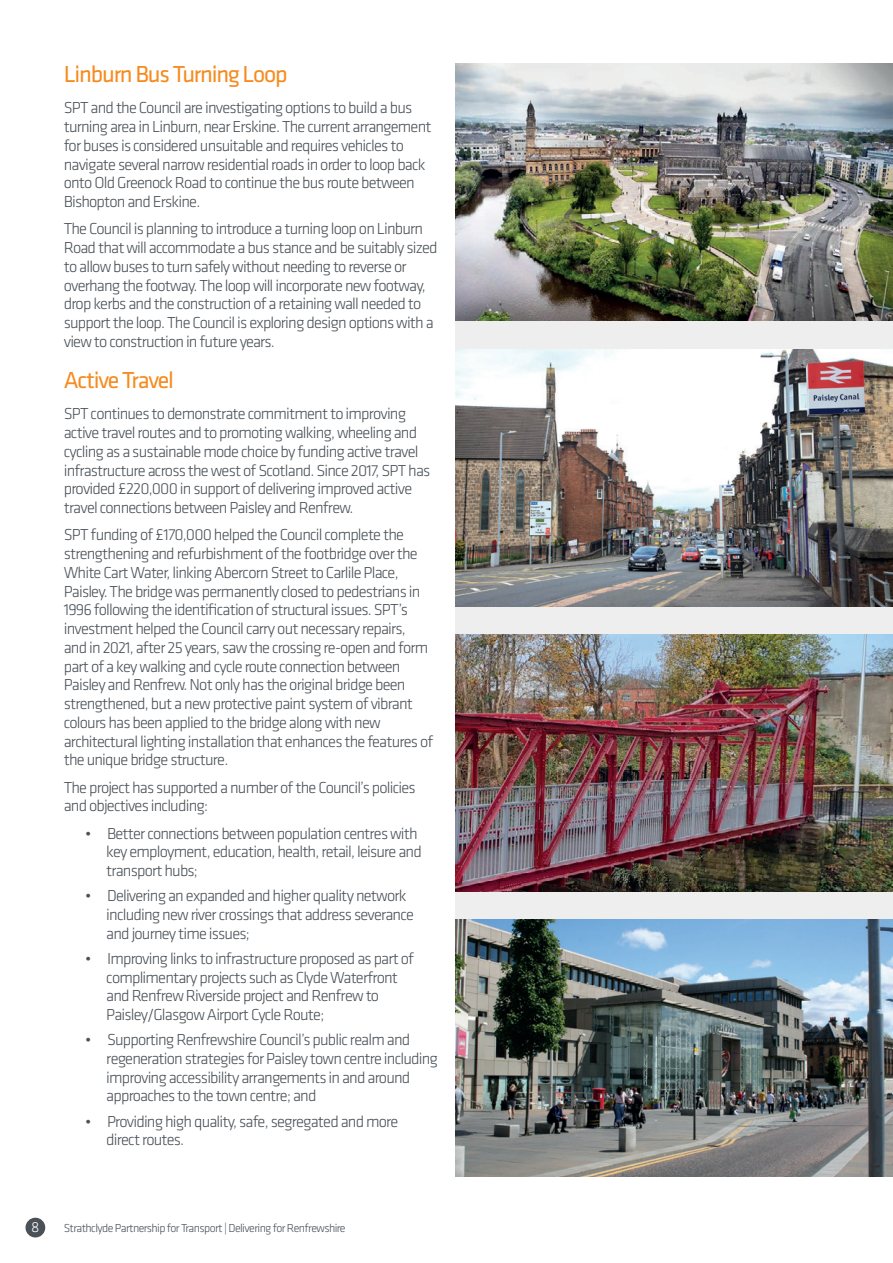
<style>
.page{position:relative;width:893px;height:1263px;background:#fff}
.page>*{position:absolute;margin:0;border:0;box-sizing:border-box;transform-origin:0 0}
.t1{font:24px "Klavika";letter-spacing:-.05em;color:#f68b1f}
.t2{font:300 16.5px/18.8px "Klavika";letter-spacing:-.05em;color:#4a5157}
.t3{font:300 15px "Klavika";color:#fff}
.t4{font:300 12px "Klavika";letter-spacing:-.05em;color:#4a5157}
</style>
<div class="page">
<div style="left:26px;top:1218px;width:19px;height:19px;background:#4a5157;border-radius:50%"></div>
<div style="left:455px;top:64px;width:438px;height:1113px;background:#eeeeef"></div>
<img style="left:455px;top:634px;width:438px;height:257px">
<img style="left:455px;top:64px;width:438px;height:257px">
<img style="left:455px;top:920px;width:438px;height:257px">
<img style="left:455px;top:349px;width:438px;height:257px">
<h1 class="t1" style="left:64px;top:58px;width:225px">Linburn Bus Turning Loop</h1>
<p class="t2" style="left:64px;top:98px;width:369px">SPT and the Council are investigating options to build a bus turning area in Linburn, near Erskine. The current arrangement for buses is considered unsuitable and requires vehicles to navigate several narrow residential roads in order to loop back onto Old Greenock Road to continue the bus route between Bishopton and Erskine.</p>
<p class="t2" style="left:64px;top:219px;width:375px">The Council is planning to introduce a turning loop on Linburn Road that will accommodate a bus stance and be suitably sized to allow buses to turn safely without needing to reverse or overhang the footway. The loop will incorporate new footway, drop kerbs and the construction of a retaining wall needed to support the loop. The Council is exploring design options with a view to construction in future years.</p>
<h1 class="t1" style="left:64px;top:364px;width:112px">Active Travel</h1>
<p class="t2" style="left:64px;top:404px;width:368px">SPT continues to demonstrate commitment to improving active travel routes and to promoting walking, wheeling and cycling as a sustainable mode choice by funding active travel infrastructure across the west of Scotland. Since 2017, SPT has provided £220,000 in support of delivering improved active travel connections between Paisley and Renfrew.</p>
<p class="t2" style="left:64px;top:525px;width:371px">SPT funding of £170,000 helped the Council complete the strengthening and refurbishment of the footbridge over the White Cart Water, linking Abercorn Street to Carlile Place, Paisley. The bridge was permanently closed to pedestrians in 1996 following the identification of structural issues. SPT’s investment helped the Council carry out necessary repairs,<br>and in 2021, after 25 years, saw the crossing re-open and form part of a key walking and cycle route connection between Paisley and Renfrew. Not only has the original bridge been strengthened, but a new protective paint system of vibrant colours has been applied to the bridge along with new architectural lighting installation that enhances the features of the unique bridge structure.</p>
<p class="t2" style="left:64px;top:777px;width:353px">The project has supported a number of the Council’s policies and objectives including:</p>
<p class="t2" style="left:106px;top:823px;width:317px;text-indent:-21px">• Better connections between population centres with key employment, education, health, retail, leisure and transport hubs;</p>
<p class="t2" style="left:106px;top:886px;width:309px;text-indent:-21px">• Delivering an expanded and higher quality network including new river crossings that address severance and journey time issues;</p>
<p class="t2" style="left:106px;top:949px;width:309px;text-indent:-21px">• Improving links to infrastructure proposed as part of complimentary projects such as Clyde Waterfront and Renfrew Riverside project and Renfrew to Paisley/Glasgow Airport Cycle Route;</p>
<p class="t2" style="left:106px;top:1030px;width:333px;text-indent:-21px">• Supporting Renfrewshire Council’s public realm and regeneration strategies for Paisley town centre including improving accessibility arrangements in and around approaches to the town centre; and</p>
<p class="t2" style="left:106px;top:1111px;width:294px;text-indent:-21px">• Providing high quality, safe, segregated and more direct routes.</p>
<p class="t3" style="left:31px;top:1218px;width:10px">8</p>
<p class="t4" style="left:64px;top:1221px;width:283px">Strathclyde Partnership for Transport | Delivering for Renfrewshire</p>
</div>
